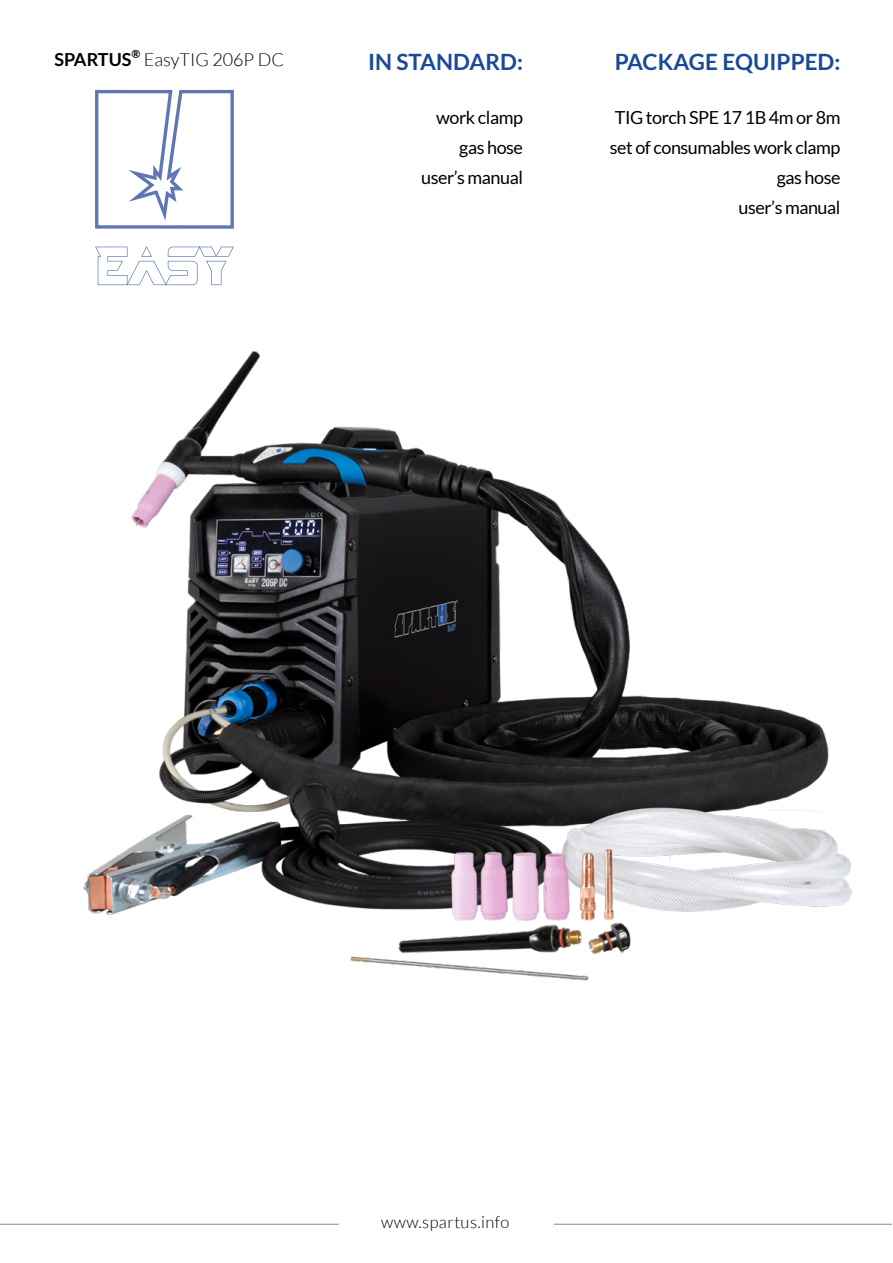
<style>
.page{position:relative;width:893px;height:1263px;background:#fff}
.page>*{position:absolute;margin:0;border:0;box-sizing:border-box;transform-origin:0 0}
.t1{font:700 22.5px "Lato";color:#1b499a}
.t2{font:18px/30.2px "Lato";letter-spacing:-.025em;color:#000;text-align:right}
.t3{font:300 18px "Lato";color:#000}
.t4{font:700 18px "Lato";color:#000}
.t5{font:300 16.5px "Lato";letter-spacing:.025em;color:#000}
.t6{font:700 11.25px "Lato";color:#000}
</style>
<div class="page">
<hr style="left:0;top:1224px;width:339px;height:1px;background:#878787">
<hr style="left:554px;top:1224px;width:338px;height:1px;background:#878787">
<svg style="left:95px;top:90px;width:139px;height:139px"></svg>
<svg style="left:95px;top:246px;width:139px;height:39px"></svg>
<img style="left:83px;top:350px;width:769px;height:631px">
<p class="t6" style="left:131px;top:47px;width:10px">®</p>
<p class="t3" style="left:144px;top:50px;width:142px">EasyTIG 206P DC</p>
<p class="t4" style="left:54px;top:49px;width:78px">SPARTUS</p>
<p class="t1" style="left:615px;top:49px;width:227px">PACKAGE EQUIPPED:</p>
<p class="t1" style="left:368px;top:49px;width:156px">IN STANDARD:</p>
<p class="t2" style="left:421px;top:102px;width:103px">work clamp gas hose user’s manual</p>
<p class="t2" style="left:610px;top:102px;width:232px">TIG torch SPE 17 1B 4m or 8m set of consumables work clamp gas hose<br>user’s manual</p>
<p class="t5" style="left:381px;top:1213px;width:130px">www.spartus.info</p>
</div>
